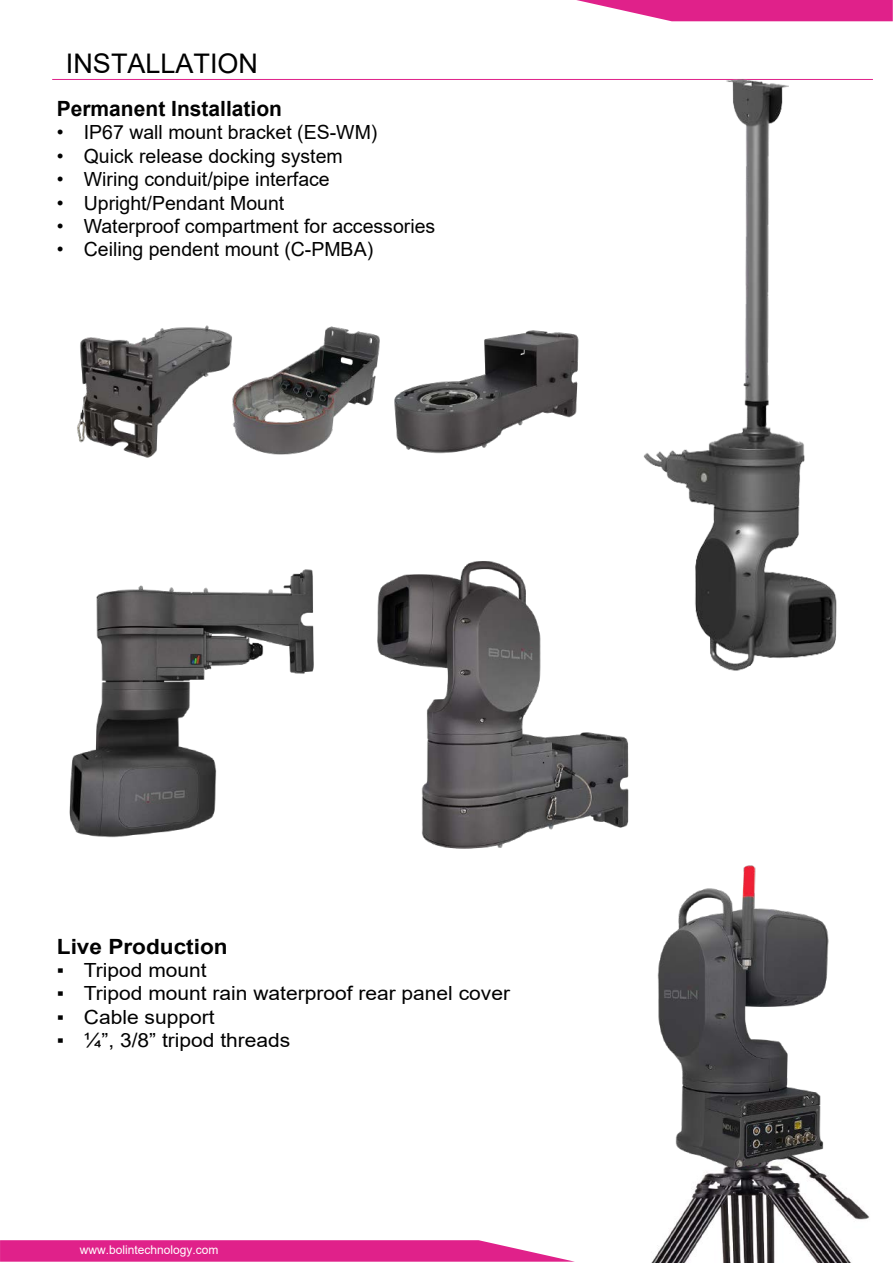
<style>
.page{position:relative;width:893px;height:1263px;background:#fff}
.page>*{position:absolute;margin:0;border:0;box-sizing:border-box;transform-origin:0 0}
.t1{font:27px "Arial";color:#000}
.t2{font:700 21px "Arial";color:#020202}
.t3{font:700 21px "Arial";color:#020202;scale:1.08 1}
.t4{font:19.5px "Arial";color:#020202}
.t5{font:19.5px "Arial";color:#020202;scale:1.08 1}
.t6{font:12px "Arial";color:#fff}
</style>
<div class="page">
<img style="left:258px;top:326px;width:115px;height:129px">
<img style="left:77px;top:325px;width:181px;height:133px">
<img style="left:373px;top:330px;width:206px;height:124px">
<img style="left:377px;top:561px;width:252px;height:288px">
<svg style="left:0;top:1240px;width:575px;height:22px;background:#e33896"></svg>
<hr style="left:52px;top:79px;width:821px;height:1px;background:#e0218a">
<svg style="left:576px;top:0;width:317px;height:21px;background:#e4429b"></svg>
<img style="left:618px;top:79px;width:255px;height:627px">
<img style="left:651px;top:1188px;width:219px;height:75px">
<img style="left:69px;top:569px;width:245px;height:269px">
<img style="left:573px;top:847px;width:264px;height:341px">
<h1 class="t1" style="left:66px;top:45px;width:194px">INSTALLATION</h1>
<p class="t2" style="left:57px;top:94px;width:227px">Permanent Installation</p>
<p class="t4" style="left:57px;top:119px;width:322px">• IP67 wall mount bracket (ES-WM)</p>
<p class="t4" style="left:57px;top:143px;width:288px">• Quick release docking system</p>
<p class="t4" style="left:57px;top:166px;width:275px">• Wiring conduit/pipe interface</p>
<p class="t4" style="left:57px;top:189px;width:229px">• Upright/Pendant Mount</p>
<p class="t4" style="left:57px;top:213px;width:380px">• Waterproof compartment for accessories</p>
<p class="t4" style="left:57px;top:236px;width:318px">• Ceiling pendent mount (C-PMBA)</p>
<p class="t3" style="left:57px;top:931px;width:160px">Live Production</p>
<p class="t5" style="left:57px;top:957px;width:140px">▪ Tripod mount</p>
<p class="t5" style="left:57px;top:980px;width:421px">▪ Tripod mount rain waterproof rear panel cover</p>
<p class="t5" style="left:57px;top:1003px;width:147px">▪ Cable support</p>
<p class="t5" style="left:57px;top:1027px;width:218px">▪ ¼”, 3/8” tripod threads</p>
<p class="t6" style="left:80px;top:1242px;width:140px">www.bolintechnology.com</p>
</div>
